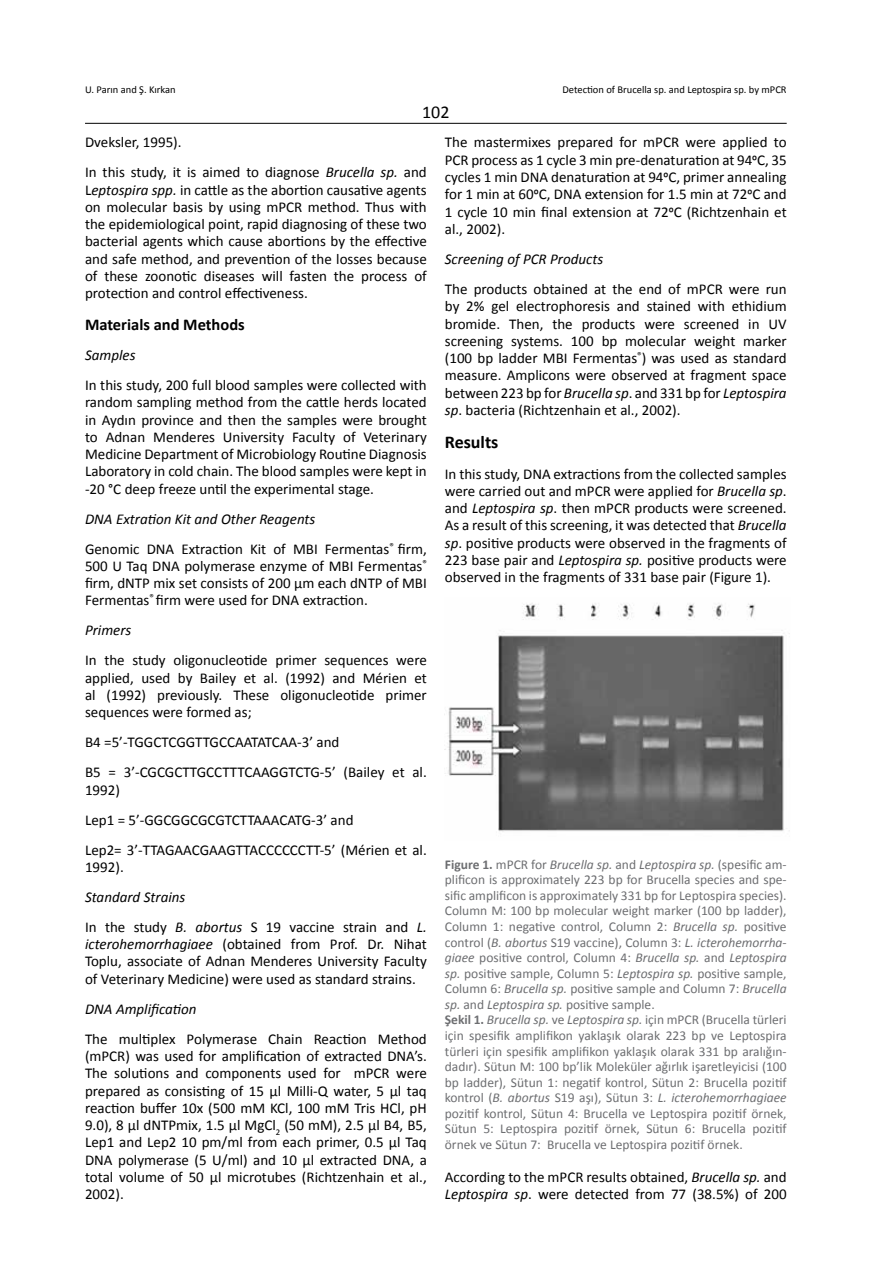
<style>
.page{position:relative;width:893px;height:1263px;background:#fff}
.page>*{position:absolute;margin:0;border:0;box-sizing:border-box;transform-origin:0 0}
.t1{font:700 18px "Calibri";color:#000}
.t2{font:18px "Calibri";color:#000}
.t3{font:700 16.5px "Calibri";color:#000}
.t4{font:15px/17.2px "Calibri";color:#000;text-align:justify}
.t5{font:italic 15px "Calibri";color:#000}
.t6{font:13.5px/15.6px "Calibri";color:#6d6e71}
.t7{font:10.5px "Calibri";color:#000}
.s1{font-style:italic}
.s2{font-weight:700}
</style>
<div class="page">
<hr style="left:85px;top:123px;width:702px;height:1px;background:#000">
<img style="left:445px;top:603px;width:345px;height:229px">
<p class="t7" style="left:85px;top:83px;width:92px">U. Parın and Ş. Kırkan</p>
<p class="t7" style="left:562px;top:83px;width:226px">Detection of Brucella sp. and Leptospira sp. by mPCR</p>
<p class="t2" style="left:422px;top:100px;width:29px">102</p>
<p class="t4" style="left:85px;top:127px;width:343px;line-height:30px">Dveksler, 1995).<br>In this study, it is aimed to diagnose <span class="s1">Brucella sp.</span> and</p>
<p class="t4" style="left:85px;top:181px;width:343px">L<span class="s1">eptospira spp.</span> in cattle as the abortion causative agents on molecular basis by using mPCR method. Thus with the epidemiological point, rapid diagnosing of these two bacterial agents which cause abortions by the effective and safe method, and prevention of the losses because of these zoonotic diseases will fasten the process of protection and control effectiveness.</p>
<p class="t3" style="left:85px;top:314px;width:161px">Materials and Methods</p>
<p class="t5" style="left:85px;top:345px;width:52px">Samples</p>
<p class="t4" style="left:85px;top:376px;width:343px">In this study, 200 full blood samples were collected with random sampling method from the cattle herds located in Aydın province and then the samples were brought to Adnan Menderes University Faculty of Veterinary Medicine Department of Microbiology Routine Diagnosis Laboratory in cold chain. The blood samples were kept in -20 °C deep freeze until the experimental stage.</p>
<p class="t4" style="left:85px;top:504px;width:343px;line-height:30px"><span class="s1">DNA Extration Kit and Other Reagents<br></span>Genomic DNA Extraction Kit of MBI Fermentas<sup>®</sup> firm,</p>
<p class="t4" style="left:85px;top:557px;width:343px">500 U Taq DNA polymerase enzyme of MBI Fermentas<sup>® </sup>firm, dNTP mix set consists of 200 µm each dNTP of MBI Fermentas<sup>®</sup> firm were used for DNA extraction.</p>
<p class="t5" style="left:85px;top:620px;width:48px">Primers</p>
<p class="t4" style="left:85px;top:652px;width:343px">In the study oligonucleotide primer sequences were applied, used by Bailey et al. (1992) and Mérien et al (1992) previously. These oligonucleotide primer sequences were formed as;</p>
<p class="t4" style="left:85px;top:727px;width:343px;line-height:30px">B4 =5’-TGGCTCGGTTGCCAATATCAA-3’ and<br>B5 = 3’-CGCGCTTGCCTTTCAAGGTCTG-5’ (Bailey et al.</p>
<p class="t4" style="left:85px;top:775px;width:343px;line-height:30px;text-align:left">1992)<br>Lep1 = 5’-GGCGGCGCGTCTTAAACATG-3’ and<br>Lep2= 3’-TTAGAACGAAGTTACCCCCCTT-5’ (Mérien et al.</p>
<p class="t4" style="left:85px;top:858px;width:40px">1992).</p>
<p class="t4" style="left:85px;top:882px;width:343px;line-height:30px"><span class="s1">Standard Strains<br></span>In the study <span class="s1">B. abortus</span> S 19 vaccine strain and <span class="s1">L.</span></p>
<p class="t4" style="left:85px;top:936px;width:343px"><span class="s1">icterohemorrhagiaee</span> (obtained from Prof. Dr. Nihat Toplu, associate of Adnan Menderes University Faculty of Veterinary Medicine) were used as standard strains.</p>
<p class="t5" style="left:85px;top:998px;width:113px">DNA Amplification</p>
<p class="t4" style="left:85px;top:1030px;width:343px">The multiplex Polymerase Chain Reaction Method (mPCR) was used for amplification of extracted DNA’s.<br>The solutions and components used for mPCR were prepared as consisting of 15 µl Milli-Q water, 5 µl taq reaction buffer 10x (500 mM KCl, 100 mM Tris HCl, pH 9.0), 8 µl dNTPmix, 1.5 µl MgCl<sub>2</sub> (50 mM), 2.5 µl B4, B5, Lep1 and Lep2 10 pm/ml from each primer, 0.5 µl Taq DNA polymerase (5 U/ml) and 10 µl extracted DNA, a total volume of 50 µl microtubes (Richtzenhain et al., 2002).</p>
<p class="t4" style="left:445px;top:134px;width:343px">The mastermixes prepared for mPCR were applied to PCR process as 1 cycle 3 min pre-denaturation at 940C, 35 cycles 1 min DNA denaturation at 940C, primer annealing for 1 min at 600C, DNA extension for 1.5 min at 720C and 1 cycle 10 min final extension at 720C (Richtzenhain et al., 2002).</p>
<p class="t5" style="left:445px;top:249px;width:160px">Screening of PCR Products</p>
<p class="t4" style="left:445px;top:280px;width:343px">The products obtained at the end of mPCR were run by 2% gel electrophoresis and stained with ethidium bromide. Then, the products were screened in UV screening systems. 100 bp molecular weight marker (100 bp ladder MBI Fermentas<sup>®</sup>) was used as standard measure. Amplicons were observed at fragment space between 223 bp for <span class="s1">Brucella sp</span>. and 331 bp for <span class="s1">Leptospira sp</span>. bacteria (Richtzenhain et al., 2002).</p>
<p class="t1" style="left:445px;top:431px;width:55px">Results</p>
<p class="t4" style="left:445px;top:465px;width:343px">In this study, DNA extractions from the collected samples were carried out and mPCR were applied for <span class="s1">Brucella sp</span>. and <span class="s1">Leptospira sp</span>. then mPCR products were screened.<br>As a result of this screening, it was detected that <span class="s1">Brucella sp</span>. positive products were observed in the fragments of 223 base pair and <span class="s1">Leptospira sp.</span> positive products were observed in the fragments of 331 base pair (Figure 1).</p>
<p class="t6" style="left:445px;top:856px;width:343px"><span class="s2">Figure 1.</span> mPCR for <span class="s1">Brucella sp.</span> and <span class="s1">Leptospira sp.</span> (spesific am&shy;plificon is approximately 223 bp for Brucella species and spe&shy;sific amplificon is approximately 331 bp for Leptospira species).<br>Column M: 100 bp molecular weight marker (100 bp ladder), Column 1: negative control, Column 2: <span class="s1">Brucella sp.</span> positive control (<span class="s1">B. abortus</span> S19 vaccine), Column 3: <span class="s1">L. icterohemorrha&shy;giaee</span> positive control, Column 4: <span class="s1">Brucella sp.</span> and <span class="s1">Leptospira sp.</span> positive sample, Column 5: <span class="s1">Leptospira sp.</span> positive sample, Column 6: <span class="s1">Brucella sp.</span> positive sample and Column 7: <span class="s1">Brucella sp.</span> and <span class="s1">Leptospira sp.</span> positive sample.<br><span class="s2">Şekil 1.</span> <span class="s1">Brucella sp.</span> ve <span class="s1">Leptospira sp.</span> için mPCR (Brucella türleri için spesifik amplifikon yaklaşık olarak 223 bp ve Leptospira türleri için spesifik amplifikon yaklaşık olarak 331 bp aralığın&shy;dadır). Sütun M: 100 bp’lik Moleküler ağırlık işaretleyicisi (100 bp ladder), Sütun 1: negatif kontrol, Sütun 2: Brucella pozitif kontrol (<span class="s1">B. abortus</span> S19 aşı), Sütun 3: <span class="s1">L. icterohemorrhagiaee </span>pozitif kontrol, Sütun 4: Brucella ve Leptospira pozitif örnek, Sütun 5: Leptospira pozitif örnek, Sütun 6: Brucella pozitif örnek ve Sütun 7: Brucella ve Leptospira pozitif örnek.</p>
<p class="t4" style="left:445px;top:1168px;width:343px">According to the mPCR results obtained, <span class="s1">Brucella sp.</span> and<br><span class="s1">Leptospira sp</span>. were detected from 77 (38.5%) of 200</p>
</div>
